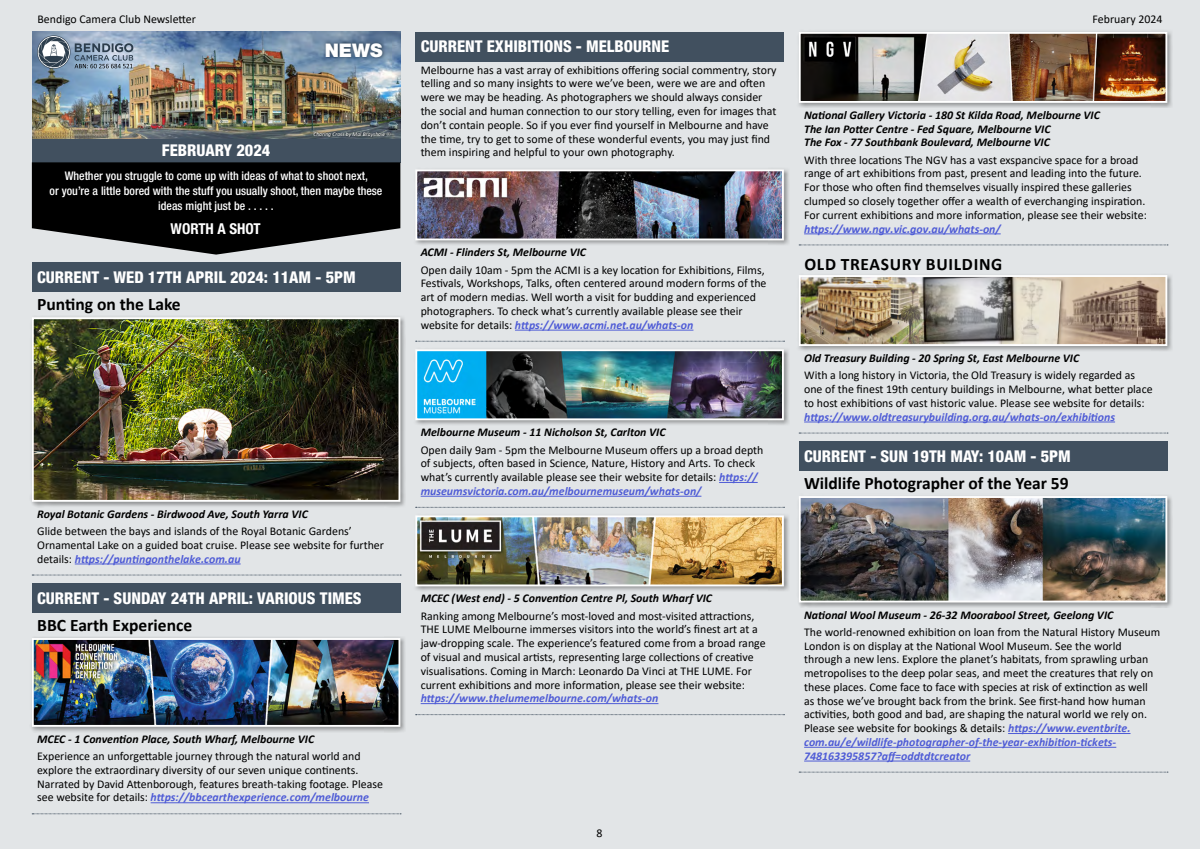
<style>
.page{position:relative;width:1200px;height:849px;background:#fff}
.page>*{position:absolute;margin:0;border:0;box-sizing:border-box;transform-origin:0 0}
.t1{font:900 18.75px "Helvetica Neue LT Std";color:#fff}
.t2{font:700 17.5px "Calibri";color:#000}
.t3{font:700 17.5px "Calibri";letter-spacing:.04em;color:#000}
.t4{font:800 condensed 16.25px "Helvetica Neue LT Std";color:#fff}
.t5{font:700 condensed 15px "Helvetica Neue LT Std";color:#fff}
.t6{font:11.88px/13.8px "Calibri";color:#000}
.t7{font:italic 700 11.88px/13.8px "Calibri";color:#000}
.t8{font:italic 700 11.88px "Calibri";color:#4f5cd6}
.t9{font:500 condensed 11.88px/15px "Helvetica Neue LT Std";color:#fff;text-align:center}
.t10{font:italic 5.62px "Calibri";color:#fff}
.s1{font-family:"Gotham";font-style:normal}
.s2{font-weight:700;font-style:italic;color:#4f5cd6}
</style>
<div class="page">
<div style="left:0;top:0;width:1200px;height:848px;background:#e2e5e7"></div>
<div style="left:32px;top:138px;width:368px;height:25px;background:#41505f"></div>
<img style="left:32px;top:32px;width:368px;height:106px">
<svg style="left:322px;top:40px;width:64px;height:21px"></svg>
<svg style="left:37px;top:35px;width:96px;height:34px;background:#8899ab"></svg>
<svg style="left:312px;top:130px;width:81px;height:8px"></svg>
<svg style="left:799px;top:244px;width:369px;height:1px"></svg>
<div style="left:797px;top:30px;width:376px;height:78px;background:#000;opacity:.35"></div>
<img style="left:798px;top:31px;width:370px;height:73px">
<hr style="left:804px;top:233px;width:197px;height:1px;background:#4f5cd6">
<svg style="left:799px;top:432px;width:369px;height:1px"></svg>
<div style="left:797px;top:272px;width:376px;height:79px;background:#000;opacity:.35"></div>
<img style="left:798px;top:274px;width:370px;height:73px">
<hr style="left:804px;top:421px;width:311px;height:1px;background:#4f5cd6">
<div style="left:799px;top:441px;width:368px;height:29px;background:#41505f"></div>
<svg style="left:799px;top:771px;width:369px;height:1px"></svg>
<div style="left:797px;top:493px;width:376px;height:115px;background:#000;opacity:.35"></div>
<img style="left:798px;top:495px;width:370px;height:108px">
<hr style="left:1008px;top:732px;width:123px;height:1px;background:#4f5cd6">
<hr style="left:804px;top:746px;width:312px;height:1px;background:#4f5cd6">
<hr style="left:804px;top:760px;width:166px;height:1px;background:#4f5cd6">
<div style="left:415px;top:32px;width:369px;height:29px;background:#41505f"></div>
<svg style="left:416px;top:341px;width:369px;height:1px"></svg>
<div style="left:413px;top:167px;width:377px;height:79px;background:#000;opacity:.35"></div>
<img style="left:414px;top:168px;width:371px;height:73px">
<hr style="left:515px;top:329px;width:178px;height:1px;background:#4f5cd6">
<svg style="left:416px;top:506px;width:369px;height:1px"></svg>
<div style="left:413px;top:347px;width:377px;height:78px;background:#000;opacity:.35"></div>
<img style="left:414px;top:348px;width:371px;height:73px">
<hr style="left:719px;top:482px;width:39px;height:1px;background:#4f5cd6">
<hr style="left:421px;top:495px;width:280px;height:1px;background:#4f5cd6">
<svg style="left:416px;top:714px;width:369px;height:1px"></svg>
<div style="left:413px;top:513px;width:377px;height:78px;background:#000;opacity:.35"></div>
<img style="left:414px;top:514px;width:371px;height:73px">
<hr style="left:421px;top:703px;width:237px;height:1px;background:#4f5cd6">
<svg style="left:32px;top:162px;width:368px;height:92px;background:#1f1f1f"></svg>
<div style="left:32px;top:262px;width:368px;height:29px;background:#41505f"></div>
<svg style="left:32px;top:574px;width:369px;height:1px"></svg>
<div style="left:30px;top:315px;width:376px;height:192px;background:#000;opacity:.35"></div>
<img style="left:31px;top:316px;width:370px;height:186px">
<hr style="left:75px;top:563px;width:166px;height:1px;background:#4f5cd6">
<div style="left:32px;top:583px;width:368px;height:29px;background:#41505f"></div>
<svg style="left:32px;top:813px;width:369px;height:1px"></svg>
<div style="left:30px;top:635px;width:376px;height:97px;background:#000;opacity:.35"></div>
<img style="left:31px;top:636px;width:370px;height:91px">
<hr style="left:151px;top:802px;width:218px;height:1px;background:#4f5cd6">
<p class="t6" style="left:38px;top:12px;width:160px">Bendigo Camera Club Newsletter</p>
<p class="t6" style="left:1093px;top:12px;width:71px">February 2024</p>
<h1 class="t1" style="left:325px;top:39px;width:59px">NEWS</h1>
<h3 class="t4" style="left:421px;top:37px;width:250px">CURRENT EXHIBITIONS - MELBOURNE</h3>
<p class="t6" style="left:421px;top:63px;width:357px">Melbourne has a vast array of exhibitions offering social commentry, story telling and so many insights to were we’ve been, were we are and often were we may be heading. As photographers we should always consider the social and human connection to our story telling, even for images that don’t contain people. So if you ever find yourself in Melbourne and have the time, try to get to some of these wonderful events, you may just find them inspiring and helpful to your own photography.</p>
<p class="t7" style="left:804px;top:108px;width:297px">National Gallery Victoria - 180 St Kilda Road, Melbourne VIC<br>The Ian Potter Centre - Fed Square, Melbourne VIC<br>The Fox - 77 Southbank Boulevard, Melbourne VIC</p>
<p class="t6" style="left:804px;top:152px;width:344px">With three locations The NGV has a vast exspancive space for a broad range of art exhibitions from past, present and leading into the future.<br>For those who often find themselves visually inspired these galleries clumped so closely together offer a wealth of everchanging inspiration.<br>For current exhibitions and more information, please see their website:</p>
<p class="t8" style="left:804px;top:220px;width:198px">https://www.ngv.vic.gov.au/whats-on/</p>
<h2 class="t3" style="left:804px;top:251px;width:199px">OLD TREASURY BUILDING</h2>
<p class="t10" style="left:313px;top:130px;width:79px">Charing Cross by Mal Brayshaw <span class="s1">©</span></p>
<h3 class="t4" style="left:162px;top:140px;width:110px">FEBRUARY 2024</h3>
<p class="t9" style="left:50px;top:168px;width:334px">Whether you struggle to come up with ideas of what to shoot next,<br>or you’re a little bored with the stuff you usually shoot, then maybe these ideas might just be . . . . .</p>
<p class="t5" style="left:171px;top:220px;width:92px">WORTH A SHOT</p>
<h3 class="t4" style="left:37px;top:267px;width:320px">CURRENT - WED 17TH APRIL 2024: 11AM - 5PM</h3>
<h2 class="t2" style="left:37px;top:292px;width:145px">Punting on the Lake</h2>
<p class="t7" style="left:421px;top:245px;width:167px">ACMI - Flinders St, Melbourne VIC</p>
<p class="t6" style="left:421px;top:262px;width:347px">Open daily 10am - 5pm the ACMI is a key location for Exhibitions, Films, Festivals, Workshops, Talks, often centered around modern forms of the art of modern medias. Well worth a visit for budding and experienced photographers. To check what’s currently available please see their website for details: <span class="s2">https://www.acmi.net.au/whats-on</span></p>
<p class="t7" style="left:37px;top:506px;width:272px">Royal Botanic Gardens - Birdwood Ave, South Yarra VIC</p>
<p class="t6" style="left:37px;top:523px;width:348px">Glide between the bays and islands of the Royal Botanic Gardens’<br>Ornamental Lake on a guided boat cruise. Please see website for further details: <span class="s2">https://puntingonthelake.com.au</span></p>
<h3 class="t4" style="left:37px;top:587px;width:326px">CURRENT - SUNDAY 24TH APRIL: VARIOUS TIMES</h3>
<h2 class="t2" style="left:37px;top:612px;width:157px">BBC Earth Experience</h2>
<p class="t7" style="left:37px;top:731px;width:278px">MCEC - 1 Convention Place, South Wharf, Melbourne VIC</p>
<p class="t6" style="left:37px;top:748px;width:347px">Experience an unforgettable journey through the natural world and explore the extraordinary diversity of our seven unique continents.<br>Narrated by David Attenborough, features breath-taking footage. Please see website for details: <span class="s2">https://bbcearthexperience.com/melbourne</span></p>
<p class="t7" style="left:421px;top:425px;width:246px">Melbourne Museum - 11 Nicholson St, Carlton VIC</p>
<p class="t6" style="left:421px;top:442px;width:344px">Open daily 9am - 5pm the Melbourne Museum offers up a broad depth of subjects, often based in Science, Nature, History and Arts. To check what’s currently available please see their website for details: <span class="s2">https:// museumsvictoria.com.au/melbournemuseum/whats-on/</span></p>
<p class="t7" style="left:421px;top:591px;width:293px">MCEC (West end) - 5 Convention Centre Pl, South Wharf VIC</p>
<p class="t6" style="left:421px;top:608px;width:346px">Ranking among Melbourne’s most-loved and most-visited attractions, THE LUME Melbourne immerses visitors into the world’s finest art at a jaw-dropping scale. The experience’s featured come from a broad range of visual and musical artists, representing large collections of creative visualisations. Coming in March: Leonardo Da Vinci at THE LUME. For current exhibitions and more information, please see their website:</p>
<p class="t8" style="left:421px;top:689px;width:239px">https://www.thelumemelbourne.com/whats-on</p>
<p class="t6" style="left:597px;top:825px;width:8px">8</p>
<p class="t7" style="left:804px;top:350px;width:277px">Old Treasury Building - 20 Spring St, East Melbourne VIC</p>
<p class="t6" style="left:804px;top:368px;width:350px">With a long history in Victoria, the Old Treasury is widely regarded as one of the finest 19th century buildings in Melbourne, what better place to host exhibitions of vast historic value. Please see website for details:</p>
<p class="t8" style="left:804px;top:408px;width:312px">https://www.oldtreasurybuilding.org.au/whats-on/exhibitions</p>
<h3 class="t4" style="left:804px;top:445px;width:268px">CURRENT - SUN 19TH MAY: 10AM - 5PM</h3>
<h2 class="t2" style="left:804px;top:470px;width:266px">Wildlife Photographer of the Year 59</h2>
<p class="t7" style="left:804px;top:607px;width:311px">National Wool Museum - 26-32 Moorabool Street, Geelong VIC</p>
<p class="t6" style="left:804px;top:624px;width:358px">The world-renowned exhibition on loan from the Natural History Museum London is on display at the National Wool Museum. See the world through a new lens. Explore the planet’s habitats, from sprawling urban metropolises to the deep polar seas, and meet the creatures that rely on these places. Come face to face with species at risk of extinction as well as those we’ve brought back from the brink. See first-hand how human activities, both good and bad, are shaping the natural world we rely on.<br>Please see website for bookings &amp; details: <span class="s2">https://www.eventbrite. com.au/e/wildlife-photographer-of-the-year-exhibition-tickets-748163395857?aff=oddtdtcreator</span></p>
</div>
